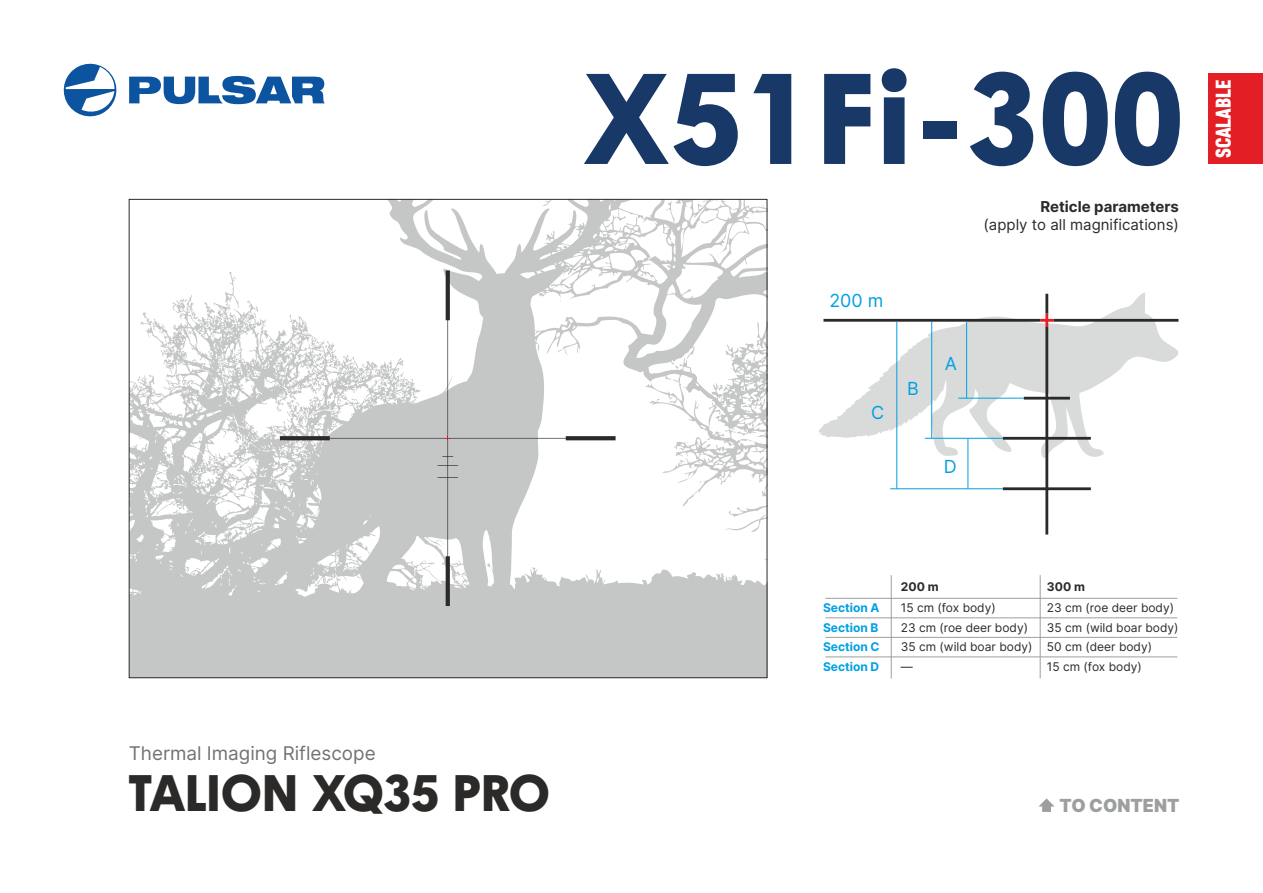
<style>
.page{position:relative;width:1263px;height:893px;background:#fff}
.page>*{position:absolute;margin:0;border:0;box-sizing:border-box;transform-origin:0 0}
.t1{font:800 125.4px "Century Gothic";color:#183867}
.t2{font:800 49.95px "Century Gothic";letter-spacing:-.025em;color:#2b2a29}
.t3{font:900 21.3px "Core Sans D77 Cn";color:#fefefe}
.t4{font:18.9px "Inter";color:#727271}
.t5{font:900 18px "Inter";color:#9d9e9e}
.t6{font:18px "Inter";color:#00a0e3}
.t7{font:15px "Inter";color:#2b2a29}
.t8{font:700 15px "Inter";color:#2b2a29}
.t9{font:12px/19.5px "Inter";color:#2b2a29}
.t10{font:700 12px/19.5px "Inter";color:#00a0e3;text-align:justify}
.t11{font:700 12px "Inter";color:#2b2a29}
</style>
<div class="page">
<svg style="left:131px;top:201px;width:634px;height:475px"></svg>
<svg style="left:131px;top:272px;width:454px;height:380px;fill:#c5c6c6"></svg>
<svg style="left:287px;top:201px;width:332px;height:402px"></svg>
<svg style="left:280px;top:270px;width:335px;height:336px;fill:#c8c8c8"></svg>
<hr style="left:825px;top:598px;width:352px;height:1px;background:#9d9e9e">
<hr style="left:891px;top:575px;width:1px;height:103px;background:#9d9e9e">
<hr style="left:1040px;top:575px;width:1px;height:103px;background:#9d9e9e">
<hr style="left:825px;top:618px;width:352px;height:1px;background:#9d9e9e">
<hr style="left:825px;top:637px;width:352px;height:1px;background:#9d9e9e">
<hr style="left:825px;top:657px;width:352px;height:1px;background:#9d9e9e">
<svg style="left:129px;top:76px;width:196px;height:28px"></svg>
<svg style="left:63px;top:63px;width:54px;height:54px"></svg>
<div style="left:1209px;top:74px;width:54px;height:90px;background:#e31e24"></div>
<svg style="left:823px;top:294px;width:355px;height:241px"></svg>
<hr style="left:958px;top:398px;width:66px;height:1px;background:#00a0e3">
<hr style="left:925px;top:438px;width:78px;height:1px;background:#00a0e3">
<hr style="left:890px;top:488px;width:113px;height:1px;background:#00a0e3">
<hr style="left:966px;top:322px;width:1px;height:76px;background:#00a0e3">
<hr style="left:931px;top:322px;width:1px;height:116px;background:#00a0e3">
<hr style="left:896px;top:322px;width:1px;height:167px;background:#00a0e3">
<hr style="left:968px;top:438px;width:1px;height:51px;background:#00a0e3">
<svg style="left:1038px;top:798px;width:17px;height:14px"></svg>
<h1 class="t1" style="left:583px;top:70px;width:602px">X51Fi-300</h1>
<h3 class="t6" style="left:829px;top:290px;width:56px">200 m</h3>
<h3 class="t6" style="left:871px;top:402px;width:15px">C</h3>
<h3 class="t6" style="left:907px;top:378px;width:13px">B</h3>
<h3 class="t6" style="left:945px;top:353px;width:14px">A</h3>
<h3 class="t6" style="left:944px;top:456px;width:14px">D</h3>
<p class="t8" style="left:1040px;top:197px;width:140px">Reticle parameters</p>
<p class="t7" style="left:983px;top:216px;width:197px">(apply to all magnifications)</p>
<h3 class="t3" style="left:1215px;top:158px;width:80px;rotate:-90deg">SCALABLE</h3>
<h3 class="t4" style="left:129px;top:742px;width:248px">Thermal Imaging Riflescope</h3>
<h2 class="t2" style="left:129px;top:774px;width:423px">TALION XQ35 PRO</h2>
<p class="t11" style="left:901px;top:580px;width:39px">200 m</p>
<p class="t11" style="left:1047px;top:580px;width:40px">300 m</p>
<p class="t10" style="left:823px;top:598px;width:58px">Section A Section B Section C Section D</p>
<p class="t9" style="left:901px;top:598px;width:133px">15 cm (fox body)<br>23 cm (roe deer body)<br>35 cm (wild boar body) —</p>
<p class="t9" style="left:1047px;top:598px;width:133px">23 cm (roe deer body)<br>35 cm (wild boar body)<br>50 cm (deer body)<br>15 cm (fox body)</p>
<h3 class="t5" style="left:1059px;top:794px;width:121px">TO CONTENT</h3>
</div>
